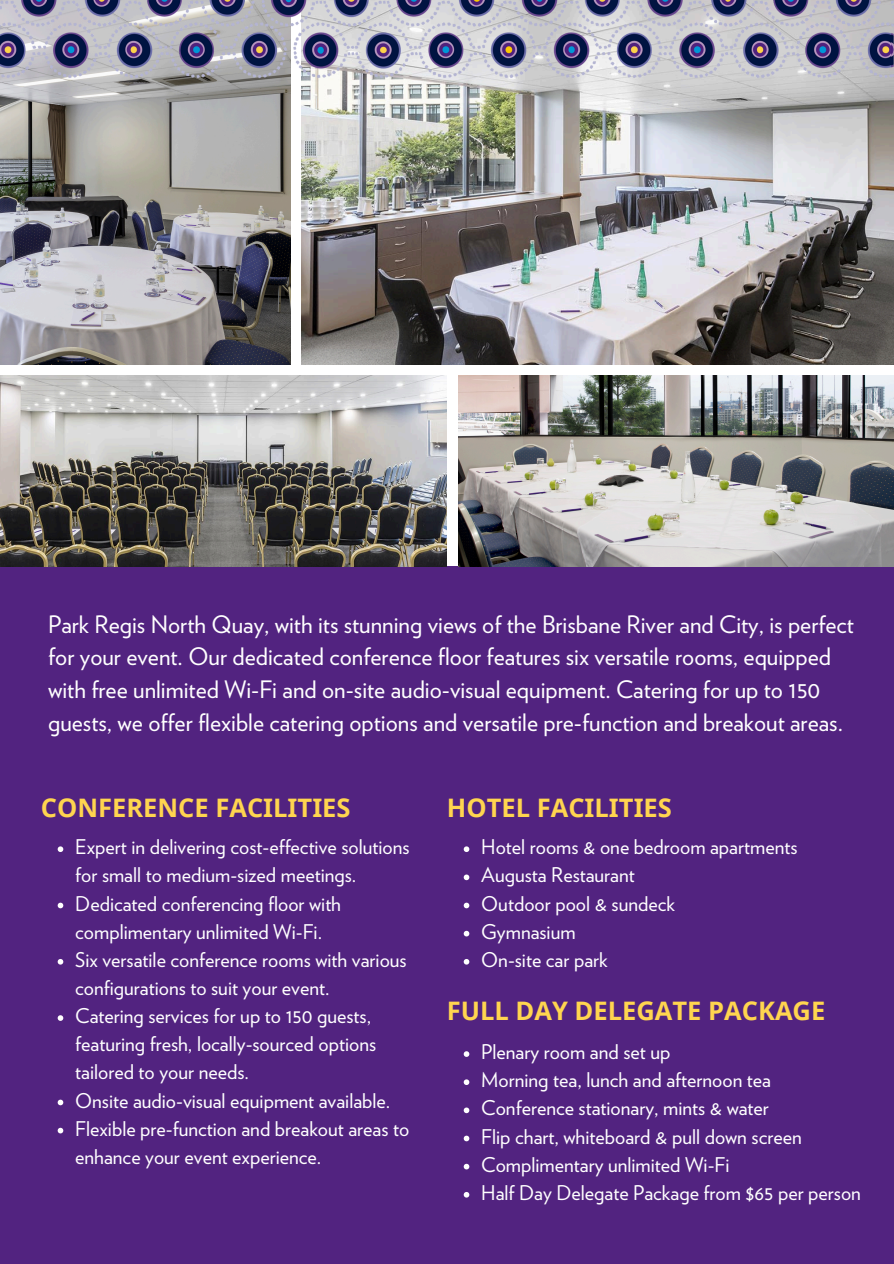
<style>
.page{position:relative;width:894px;height:1264px;background:#fff}
.page>*{position:absolute;margin:0;border:0;box-sizing:border-box;transform-origin:0 0}
.t1{font:700 25.5px "Noto Sans";color:#ffd54f}
.t2{font:24px/32.7px "Verlag";color:#fff}
.t3{font:20.25px/28.2px "Verlag";color:#fff}
</style>
<div class="page">
<div style="left:0;top:0;width:893px;height:1263px;background:#522380"></div>
<svg style="left:0;top:184px;width:892px;height:381px;fill:#fff"></svg>
<img style="left:0;top:184px;width:290px;height:180px">
<img style="left:458px;top:376px;width:435px;height:190px">
<img style="left:0;top:376px;width:447px;height:190px">
<img style="left:302px;top:184px;width:591px;height:180px">
<img style="left:0;top:0;width:893px;height:184px">
<svg style="left:463px;top:846px;width:6px;height:6px"></svg>
<svg style="left:463px;top:874px;width:6px;height:6px"></svg>
<svg style="left:463px;top:902px;width:6px;height:6px"></svg>
<svg style="left:463px;top:930px;width:6px;height:6px"></svg>
<svg style="left:463px;top:959px;width:6px;height:5px"></svg>
<svg style="left:58px;top:846px;width:5px;height:6px"></svg>
<svg style="left:58px;top:902px;width:5px;height:6px"></svg>
<svg style="left:58px;top:959px;width:5px;height:5px"></svg>
<svg style="left:58px;top:1015px;width:5px;height:5px"></svg>
<svg style="left:58px;top:1099px;width:5px;height:6px"></svg>
<svg style="left:58px;top:1127px;width:5px;height:6px"></svg>
<svg style="left:463px;top:1051px;width:6px;height:5px"></svg>
<svg style="left:463px;top:1079px;width:6px;height:5px"></svg>
<svg style="left:463px;top:1107px;width:6px;height:6px"></svg>
<svg style="left:463px;top:1135px;width:6px;height:6px"></svg>
<svg style="left:463px;top:1163px;width:6px;height:6px"></svg>
<svg style="left:463px;top:1192px;width:6px;height:5px"></svg>
<h2 class="t2" style="left:48px;top:609px;width:807px">Park Regis North Quay, with its stunning views of the Brisbane River and City, is perfect for your event. Our dedicated conference floor features six versatile rooms, equipped with free unlimited Wi-Fi and on-site audio-visual equipment. Catering for up to 150 guests, we offer flexible catering options and versatile pre-function and breakout areas.</h2>
<p class="t1" style="left:41px;top:790px;width:311px">CONFERENCE FACILITIES</p>
<p class="t3" style="left:75px;top:834px;width:336px">Expert in delivering cost-effective solutions for small to medium-sized meetings.</p>
<p class="t3" style="left:75px;top:890px;width:267px">Dedicated conferencing floor with complimentary unlimited Wi-Fi.</p>
<h1 class="t3" style="left:75px;top:946px;width:333px">Six versatile conference rooms with various configurations to suit your event.</h1>
<p class="t3" style="left:75px;top:1002px;width:302px">Catering services for up to 150 guests, featuring fresh, locally-sourced options tailored to your needs.</p>
<p class="t3" style="left:75px;top:1087px;width:316px">Onsite audio-visual equipment available.</p>
<p class="t3" style="left:75px;top:1115px;width:335px">Flexible pre-function and breakout areas to enhance your event experience.</p>
<p class="t1" style="left:447px;top:790px;width:226px">HOTEL FACILITIES</p>
<h1 class="t3" style="left:481px;top:834px;width:317px">Hotel rooms &amp; one bedroom apartments</h1>
<p class="t3" style="left:481px;top:862px;width:155px">Augusta Restaurant</p>
<p class="t3" style="left:481px;top:890px;width:195px">Outdoor pool &amp; sundeck</p>
<p class="t3" style="left:481px;top:918px;width:96px">Gymnasium</p>
<p class="t3" style="left:481px;top:946px;width:128px">On-site car park</p>
<p class="t1" style="left:446px;top:992px;width:380px">FULL DAY DELEGATE PACKAGE</p>
<p class="t3" style="left:481px;top:1038px;width:190px">Plenary room and set up</p>
<p class="t3" style="left:481px;top:1067px;width:291px">Morning tea, lunch and afternoon tea</p>
<h1 class="t3" style="left:481px;top:1095px;width:289px">Conference stationary, mints &amp; water</h1>
<p class="t3" style="left:481px;top:1123px;width:322px">Flip chart, whiteboard &amp; pull down screen</p>
<p class="t3" style="left:481px;top:1151px;width:250px">Complimentary unlimited Wi-Fi</p>
<p class="t3" style="left:481px;top:1179px;width:381px">Half Day Delegate Package from $65 per person</p>
</div>
